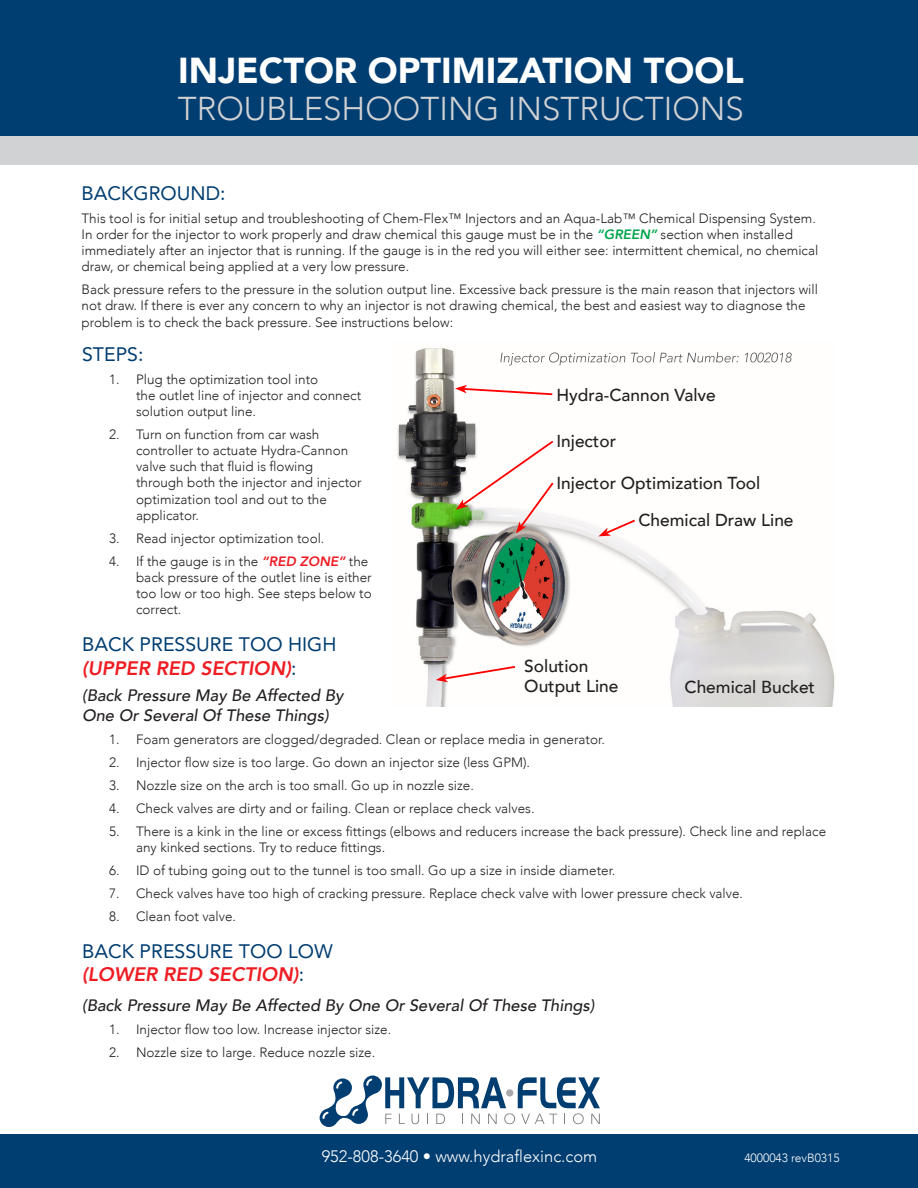
<style>
.page{position:relative;width:918px;height:1188px;background:#fff}
.page>*{position:absolute;margin:0;border:0;box-sizing:border-box;transform-origin:0 0}
.t1{font:900 36px "Avenir";color:#fff}
.t2{font:300 33px "Avenir";color:#d1d2d4}
.t3{font:19.5px/23.4px "Avenir";color:#003d71}
.t4{font:500 17.25px "Avenir";color:#231f20}
.t5{font:italic 500 16.5px/19.8px "Avenir";color:#231f20}
.t6{font:300 16.5px "Avenir";color:#fff}
.t7{font:300 13.5px/16.2px "Avenir";color:#231f20}
.t8{font:300 12px "Avenir";color:#fff}
.s1{font-weight:800;font-style:italic;color:#00a54f}
.s2{font-weight:800;font-style:italic;color:#ee1d23}
</style>
<div class="page">
<div style="left:0;top:0;width:918px;height:137px;background:#003d71"></div>
<div style="left:0;top:137px;width:918px;height:28px;background:#d1d2d4"></div>
<div style="left:0;top:1134px;width:918px;height:54px;background:#003d71"></div>
<svg style="left:320px;top:1076px;width:280px;height:51px"></svg>
<div style="left:506px;top:1089px;width:7px;height:8px;background:#a8a9ad;border-radius:50%"></div>
<img style="left:397px;top:348px;width:438px;height:358px">
<svg style="left:436px;top:665px;width:81px;height:17px"></svg>
<svg style="left:455px;top:385px;width:99px;height:11px"></svg>
<svg style="left:598px;top:518px;width:39px;height:18px"></svg>
<svg style="left:456px;top:439px;width:99px;height:94px"></svg>
<svg style="left:500px;top:352px;width:292px;height:14px"></svg>
<p class="t1" style="left:178px;top:39px;width:567px">INJECTOR OPTIMIZATION TOOL</p>
<p class="t2" style="left:178px;top:89px;width:568px">TROUBLESHOOTING INSTRUCTIONS</p>
<p class="t3" style="left:82px;top:181px;width:146px">BACKGROUND:</p>
<p class="t7" style="left:82px;top:210px;width:738px">This tool is for initial setup and troubleshooting of Chem-Flex™ Injectors and an Aqua-Lab™ Chemical Dispensing System.<br>In order for the injector to work properly and draw chemical this gauge must be in the <span class="s1">“GREEN”</span> section when installed immediately after an injector that is running. If the gauge is in the red you will either see: intermittent chemical, no chemical draw, or chemical being applied at a very low pressure.</p>
<p class="t7" style="left:82px;top:281px;width:738px">Back pressure refers to the pressure in the solution output line. Excessive back pressure is the main reason that injectors will not draw. If there is ever any concern to why an injector is not drawing chemical, the best and easiest way to diagnose the problem is to check the back pressure. See instructions below:</p>
<p class="t3" style="left:82px;top:342px;width:63px">STEPS:</p>
<p class="t7" style="left:136px;top:371px;width:227px;text-indent:-27px">1. Plug the optimization tool into<br>the outlet line of injector and connect solution output line.</p>
<p class="t7" style="left:136px;top:426px;width:227px;text-indent:-27px">2. Turn on function from car wash controller to actuate Hydra-Cannon valve such that fluid is flowing through both the injector and injector optimization tool and out to the applicator.</p>
<p class="t7" style="left:109px;top:530px;width:217px">3. Read injector optimization tool.</p>
<p class="t7" style="left:136px;top:553px;width:237px;text-indent:-27px">4. If the gauge is in the <span class="s2">“RED ZONE”</span> the back pressure of the outlet line is either too low or too high. See steps below to correct.</p>
<p class="t3" style="left:82px;top:632px;width:256px">BACK PRESSURE TOO HIGH <span class="s2">(UPPER RED SECTION)</span>:</p>
<p class="t5" style="left:82px;top:686px;width:263px">(Back Pressure May Be Affected By<br>One Or Several Of These Things)</p>
<p class="t7" style="left:109px;top:731px;width:497px">1. Foam generators are clogged/degraded. Clean or replace media in generator.</p>
<p class="t7" style="left:109px;top:754px;width:423px">2. Injector flow size is too large. Go down an injector size (less GPM).</p>
<p class="t7" style="left:109px;top:777px;width:366px">3. Nozzle size on the arch is too small. Go up in nozzle size.</p>
<p class="t7" style="left:109px;top:800px;width:427px">4. Check valves are dirty and or failing. Clean or replace check valves.</p>
<p class="t7" style="left:136px;top:823px;width:692px;text-indent:-27px">5. There is a kink in the line or excess fittings (elbows and reducers increase the back pressure). Check line and replace any kinked sections. Try to reduce fittings.</p>
<p class="t7" style="left:109px;top:862px;width:508px">6. ID of tubing going out to the tunnel is too small. Go up a size in inside diameter.</p>
<p class="t7" style="left:109px;top:885px;width:636px">7. Check valves have too high of cracking pressure. Replace check valve with lower pressure check valve.</p>
<p class="t7" style="left:109px;top:908px;width:129px">8. Clean foot valve.</p>
<p class="t3" style="left:82px;top:939px;width:252px">BACK PRESSURE TOO LOW <span class="s2">(LOWER RED SECTION)</span>:</p>
<p class="t5" style="left:82px;top:996px;width:514px">(Back Pressure May Be Affected By One Or Several Of These Things)</p>
<p class="t7" style="left:109px;top:1021px;width:284px">1. Injector flow too low. Increase injector size.</p>
<p class="t7" style="left:109px;top:1044px;width:268px">2. Nozzle size to large. Reduce nozzle size.</p>
<p class="t4" style="left:556px;top:380px;width:161px">Hydra-Cannon Valve</p>
<p class="t4" style="left:556px;top:426px;width:61px">Injector</p>
<p class="t4" style="left:556px;top:468px;width:205px">Injector Optimization Tool</p>
<p class="t4" style="left:638px;top:505px;width:157px">Chemical Draw Line</p>
<p class="t4" style="left:524px;top:651px;width:66px">Solution</p>
<p class="t4" style="left:524px;top:671px;width:96px">Output Line</p>
<p class="t4" style="left:684px;top:673px;width:132px">Chemical Bucket</p>
<p class="t6" style="left:322px;top:1146px;width:277px">952-808-3640 • www.hydraflexinc.com</p>
<p class="t8" style="left:744px;top:1151px;width:97px">4000043 revB0315</p>
</div>
